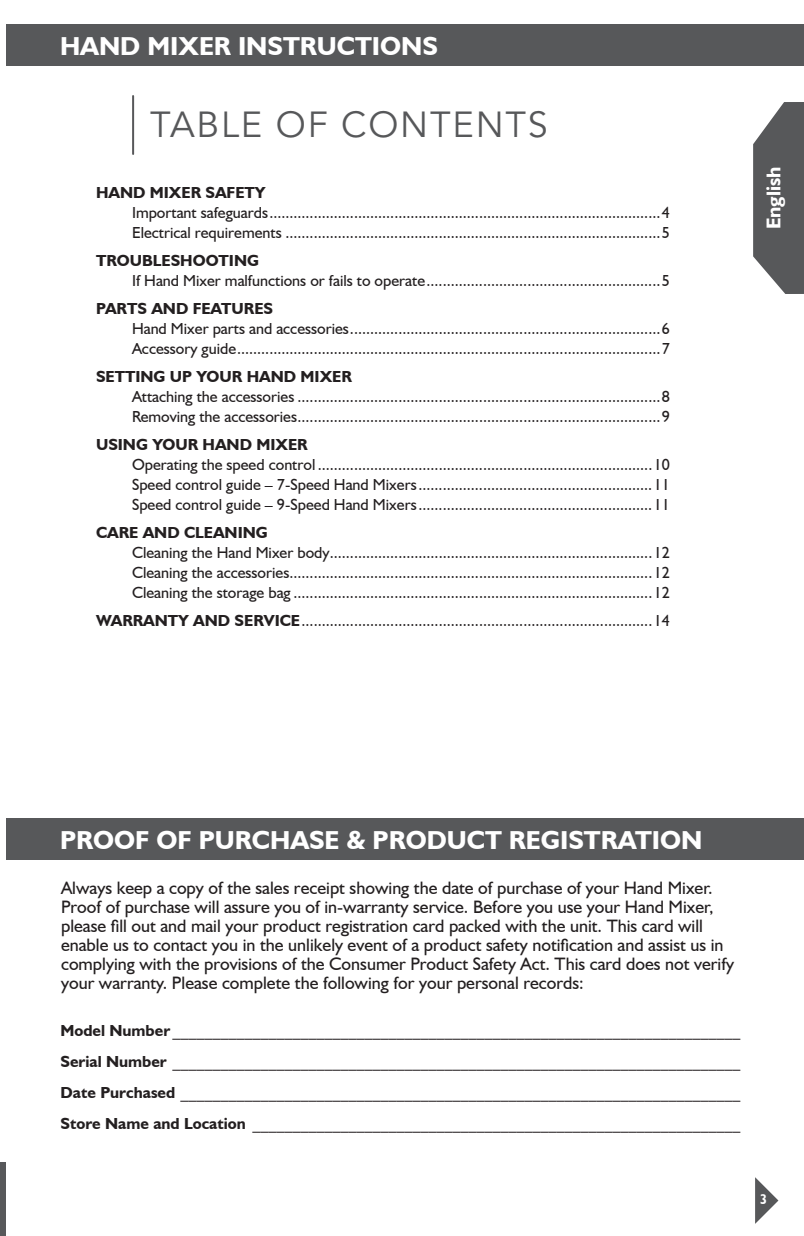
<style>
.page{position:relative;width:804px;height:1236px;background:#fff}
.page>*{position:absolute;margin:0;border:0;box-sizing:border-box;transform-origin:0 0}
.t1{font:36px "Avenir LT Std";letter-spacing:.05em;color:#57585a}
.t2{font:700 26px "Humanist 521 BT";color:#fff}
.t3{font:700 20px "Humanist 521 BT";color:#fff}
.t4{font:18px/19px "Humanist 521 BT";color:#231f20}
.t5{font:16px/20px "Humanist 521 BT";color:#231f20}
.t6{font:700 16px "Humanist 521 BT";color:#231f20}
.t7{font:700 14px "Humanist 521 BT";color:#fff;scale:.9 1}
.s1{font-weight:700}
</style>
<div class="page">
<svg style="left:755px;top:1177px;width:23px;height:47px"></svg>
<svg style="left:753px;top:102px;width:51px;height:192px;background:#6d6d6f"></svg>
<div style="left:6px;top:24px;width:798px;height:42px;background:#57585a"></div>
<hr style="left:132px;top:96px;width:2px;height:58px;background:#57585a">
<div style="left:0;top:1162px;width:6px;height:74px;background:#57585a"></div>
<div style="left:6px;top:818px;width:798px;height:42px;background:#57585a"></div>
<h2 class="t2" style="left:60px;top:30px;width:380px">HAN D MIXER INSTRUCTIONS</h2>
<h1 class="t1" style="left:150px;top:104px;width:399px">TABLE OF CONTENTS</h1>
<p class="t6" style="left:96px;top:183px;width:171px">HAND MIXER SAF ETY</p>
<p class="t5" style="left:132px;top:202px;width:540px">Important safeguards.................................................................................................4<br>Electrical requirements .............................................................................................5</p>
<p class="t6" style="left:96px;top:251px;width:23px">TROU</p>
<p class="t6" style="left:142px;top:251px;width:32px">BLESHOOTING</p>
<p class="t5" style="left:132px;top:270px;width:539px">If Hand Mixer malfunctions or fails to operate..........................................................5</p>
<p class="t6" style="left:96px;top:299px;width:179px">PARTS AND FEATURES</p>
<p class="t5" style="left:132px;top:318px;width:539px">Hand Mixer parts and accessories.............................................................................6<br>Accessory guide.........................................................................................................7</p>
<p class="t6" style="left:96px;top:367px;width:20px">SETTIN</p>
<p class="t6" style="left:154px;top:367px;width:66px">G UP YOUR</p>
<p class="t6" style="left:247px;top:367px;width:96px">HAN D MIXER</p>
<p class="t5" style="left:132px;top:386px;width:539px">Attaching the accessories ..........................................................................................8<br>Removing the accessories..........................................................................................9</p>
<p class="t6" style="left:96px;top:435px;width:203px">USING YOUR HAN D MIXER</p>
<p class="t5" style="left:132px;top:454px;width:540px;text-align:justify">Operating the speed control ...................................................................................10<br>Speed control guide – 7-Speed Hand Mixers..........................................................11<br>Speed control guide – 9-Speed Hand Mixers..........................................................11</p>
<p class="t6" style="left:96px;top:523px;width:172px">CARE AND CLEANING</p>
<p class="t5" style="left:132px;top:542px;width:540px;text-align:justify">Cleaning the Hand Mixer body................................................................................12<br>Cleaning the accessories..........................................................................................12<br>Cleaning the storage bag .........................................................................................12</p>
<p class="t5" style="left:96px;top:610px;width:576px"><span class="s1">WARRANTY AND SERVICE</span>.......................................................................................14</p>
<p class="t3" style="left:761px;top:229px;width:64px;rotate:-90deg">ENGLISH</p>
<h2 class="t2" style="left:60px;top:824px;width:36px">PROO</h2>
<h2 class="t2" style="left:135px;top:824px;width:99px">F OF PURCH</h2>
<h2 class="t2" style="left:290px;top:824px;width:176px">ASE &amp; PRODUCT</h2>
<h2 class="t2" style="left:509px;top:824px;width:67px">REGISTR</h2>
<h2 class="t2" style="left:618px;top:824px;width:35px">ATION</h2>
<p class="t4" style="left:61px;top:878px;width:675px">Always keep a copy of the sales receipt showing the date of purchase of your Hand Mixer.<br>Proof of purchase will assure you of in-warranty service. Before you use your Hand Mixer, please fill out and mail your product registration card packed with the unit. This card will enable us to contact you in the unlikely event of a product safety notification and assist us in complying with the provisions of the Consumer Product Safety Act. This card does not verify your warranty. Please complete the following for your personal records:</p>
<p class="t5" style="left:61px;top:1014px;width:681px;line-height:31px;text-align:justify"><span class="s1">MODEL NUMBER_</span> _______________________________________________________________________ <span class="s1">SERIAL NUMBER</span> _______________________________________________________________________ <span class="s1">DATE PURCHASED</span> ______________________________________________________________________ <span class="s1">STORE NAME AND LOCATION</span> _____________________________________________________________</p>
<p class="t7" style="left:760px;top:1191px;width:9px">3</p>
</div>
